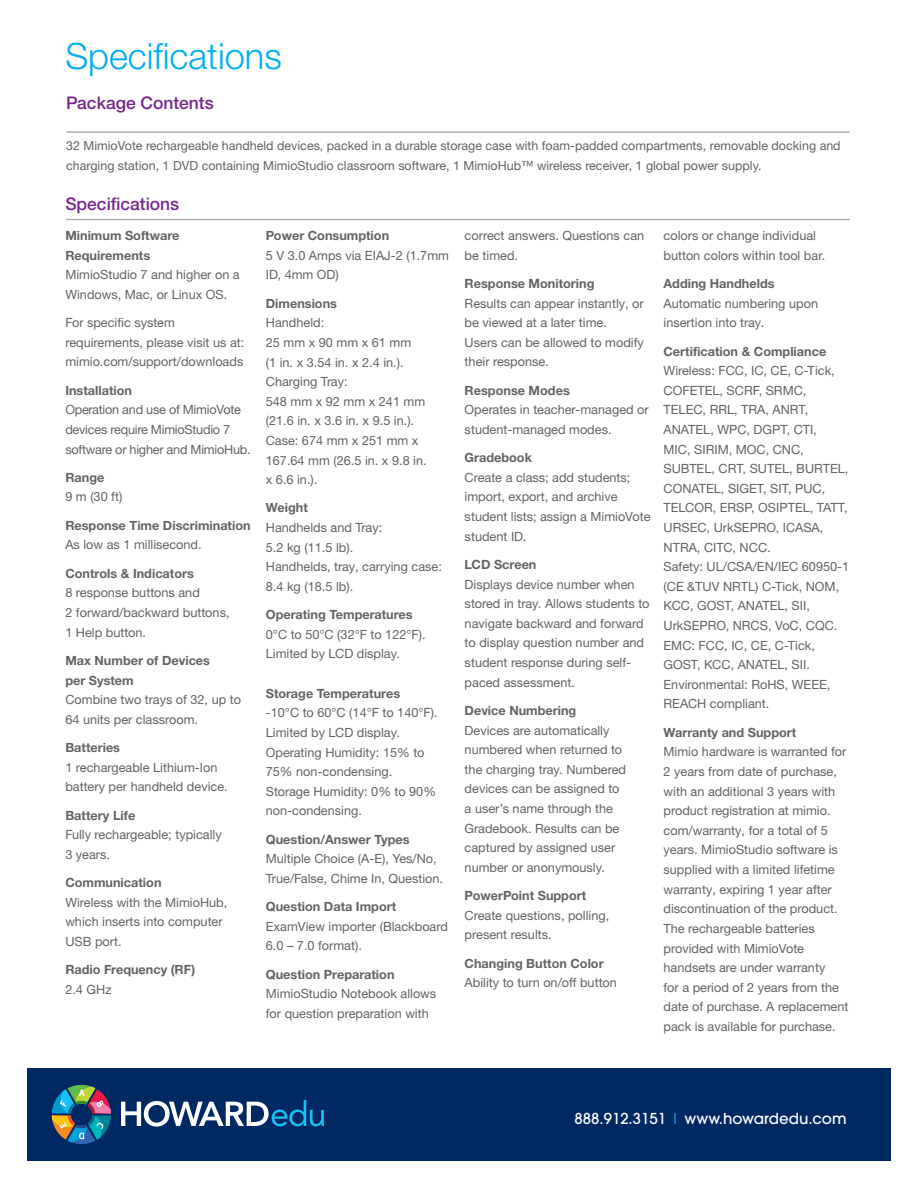
<style>
.page{position:relative;width:918px;height:1188px;background:#fff}
.page>*{position:absolute;margin:0;border:0;box-sizing:border-box;transform-origin:0 0}
.t1{font:300 36.3px "Helvetica Neue LTW1 G";color:#00aeef}
.t2{font:500 17.4px "Helvetica Neue LTW1 G";color:#77278d}
.t3{font:500 15px "Avant Garde";color:#fff}
.t4{font:12.75px/19.6px "Helvetica Neue LTW1 G";color:#636366}
.t5{font:700 12.75px/19.6px "Helvetica Neue LTW1 G";color:#636366}
.t6{font:12.75px/19.6px "Helvetica Neue LTW1 G";letter-spacing:-.02em;color:#636366}
.t7{font:12.45px/20.4px "Helvetica Neue LTW1 G";color:#636366}
.s1{font-weight:400;color:#15c0f2}
</style>
<div class="page">
<hr style="left:66px;top:131px;width:784px;height:2px;background:#abaead">
<hr style="left:66px;top:219px;width:784px;height:1px;background:#abaead">
<div style="left:27px;top:1068px;width:864px;height:93px;background:#002964"></div>
<svg style="left:121px;top:1100px;width:203px;height:27px"></svg>
<svg style="left:52px;top:1085px;width:59px;height:59px"></svg>
<h1 class="t1" style="left:65px;top:34px;width:218px">Specifications</h1>
<h2 class="t2" style="left:66px;top:92px;width:149px">Package Contents</h2>
<p class="t7" style="left:66px;top:135px;width:776px">32 MimioVote rechargeable handheld devices, packed in a durable storage case with foam-padded compartments, removable docking and charging station, 1 DVD containing MimioStudio classroom software, 1 MimioHub™ wireless receiver, 1 global power supply.</p>
<h2 class="t2" style="left:65px;top:193px;width:115px">Specifications</h2>
<p class="t5" style="left:65px;top:226px;width:116px">Minimum Software<br>Requirements</p>
<p class="t4" style="left:65px;top:265px;width:176px">MimioStudio 7 and higher on a<br>Windows, Mac, or Linux OS.</p>
<p class="t4" style="left:65px;top:313px;width:181px">For specific system requirements, please visit us at: mimio.com/support/downloads</p>
<p class="t5" style="left:65px;top:380px;width:68px">Installation</p>
<p class="t6" style="left:65px;top:400px;width:187px">Operation and use of MimioVote devices require MimioStudio 7 software or higher and MimioHub.</p>
<p class="t5" style="left:65px;top:467px;width:41px">Range</p>
<p class="t4" style="left:65px;top:487px;width:58px">9 m (30 ft)</p>
<p class="t5" style="left:65px;top:515px;width:187px">Response Time Discrimination</p>
<p class="t4" style="left:65px;top:535px;width:138px">As low as 1 millisecond.</p>
<p class="t5" style="left:65px;top:563px;width:130px">Controls &amp; Indicators</p>
<p class="t4" style="left:65px;top:583px;width:166px">8 response buttons and<br>2 forward/backward buttons,<br>1 Help button.</p>
<p class="t5" style="left:65px;top:650px;width:146px">Max Number of Devices per System</p>
<p class="t4" style="left:65px;top:690px;width:177px">Combine two trays of 32, up to<br>64 units per classroom.</p>
<p class="t5" style="left:65px;top:738px;width:56px">Batteries</p>
<p class="t4" style="left:65px;top:757px;width:164px">1 rechargeable Lithium-Ion battery per handheld device.</p>
<p class="t5" style="left:65px;top:805px;width:72px">Battery Life</p>
<p class="t4" style="left:65px;top:825px;width:158px">Fully rechargeable; typically<br>3 years.</p>
<p class="t5" style="left:65px;top:873px;width:98px">Communication</p>
<p class="t4" style="left:65px;top:892px;width:163px">Wireless with the MimioHub, which inserts into computer<br>USB port.</p>
<p class="t5" style="left:65px;top:960px;width:131px">Radio Frequency (RF)</p>
<p class="t4" style="left:65px;top:979px;width:48px">2.4 GHz</p>
<p class="t5" style="left:266px;top:226px;width:125px">Power Consumption</p>
<p class="t4" style="left:266px;top:245px;width:185px">5 V 3.0 Amps via EIAJ-2 (1.7mm<br>ID, 4mm OD)</p>
<p class="t5" style="left:266px;top:293px;width:73px">Dimensions</p>
<p class="t4" style="left:266px;top:313px;width:162px">Handheld:<br>25 mm x 90 mm x 61 mm<br>(1 in. x 3.54 in. x 2.4 in.).<br>Charging Tray:<br>548 mm x 92 mm x 241 mm (21.6 in. x 3.6 in. x 9.5 in.).<br>Case: 674 mm x 251 mm x<br>167.64 mm (26.5 in. x 9.8 in. x 6.6 in.).</p>
<p class="t5" style="left:266px;top:498px;width:43px">Weight</p>
<p class="t4" style="left:266px;top:518px;width:178px">Handhelds and Tray:<br>5.2 kg (11.5 lb).<br>Handhelds, tray, carrying case:<br>8.4 kg (18.5 lb).</p>
<p class="t5" style="left:266px;top:605px;width:148px">Operating Temperatures</p>
<p class="t4" style="left:266px;top:624px;width:161px">0°C to 50°C (32°F to 122°F).<br>Limited by LCD display.</p>
<p class="t5" style="left:266px;top:683px;width:136px">Storage Temperatures</p>
<p class="t4" style="left:266px;top:703px;width:173px">-10°C to 60°C (14°F to 140°F).<br>Limited by LCD display.<br>Operating Humidity: 15% to<br>75% non-condensing.<br>Storage Humidity: 0% to 90% non-condensing.</p>
<p class="t5" style="left:266px;top:829px;width:145px">Question/Answer Types</p>
<p class="t4" style="left:266px;top:849px;width:179px">Multiple Choice (A-E), Yes/No,<br>True/False, Chime In, Question.</p>
<p class="t5" style="left:266px;top:897px;width:132px">Question Data Import</p>
<p class="t4" style="left:266px;top:916px;width:184px">ExamView importer (Blackboard<br>6.0 – 7.0 format).</p>
<p class="t5" style="left:266px;top:964px;width:130px">Question Preparation</p>
<p class="t4" style="left:266px;top:984px;width:172px">MimioStudio Notebook allows for question preparation with</p>
<p class="t4" style="left:465px;top:226px;width:181px">correct answers. Questions can be timed.</p>
<p class="t5" style="left:465px;top:274px;width:131px">Response Monitoring</p>
<p class="t4" style="left:465px;top:293px;width:181px">Results can appear instantly, or be viewed at a later time.<br>Users can be allowed to modify their response.</p>
<p class="t5" style="left:465px;top:380px;width:107px">Response Modes</p>
<p class="t4" style="left:465px;top:400px;width:186px">Operates in teacher-managed or student-managed modes.</p>
<p class="t5" style="left:465px;top:448px;width:69px">Gradebook</p>
<p class="t4" style="left:465px;top:467px;width:187px">Create a class; add students; import, export, and archive student lists; assign a MimioVote student ID.</p>
<p class="t5" style="left:465px;top:555px;width:73px">LCD Screen</p>
<p class="t4" style="left:465px;top:574px;width:186px">Displays device number when stored in tray. Allows students to navigate backward and forward to display question number and student response during self&shy;paced assessment.</p>
<p class="t5" style="left:465px;top:701px;width:113px">Device Numbering</p>
<p class="t4" style="left:465px;top:720px;width:163px">Devices are automatically numbered when returned to the charging tray. Numbered devices can be assigned to a user’s name through the<br>Gradebook. Results can be captured by assigned user number or anonymously.</p>
<p class="t5" style="left:465px;top:886px;width:123px">PowerPoint Support</p>
<p class="t4" style="left:465px;top:905px;width:146px">Create questions, polling, present results.</p>
<p class="t5" style="left:465px;top:953px;width:141px">Changing Button Color</p>
<p class="t4" style="left:465px;top:973px;width:154px">Ability to turn on/off button</p>
<p class="t4" style="left:664px;top:226px;width:163px">colors or change individual button colors within tool bar.</p>
<p class="t5" style="left:664px;top:274px;width:113px">Adding Handhelds</p>
<p class="t4" style="left:664px;top:293px;width:156px">Automatic numbering upon insertion into tray.</p>
<p class="t5" style="left:664px;top:341px;width:164px">Certification &amp; Compliance</p>
<p class="t4" style="left:664px;top:361px;width:187px">Wireless: FCC, IC, CE, C-Tick,<br>COFETEL, SCRF, SRMC,<br>TELEC, RRL, TRA, ANRT,<br>ANATEL, WPC, DGPT, CTI,<br>MIC, SIRIM, MOC, CNC,<br>SUBTEL, CRT, SUTEL, BURTEL,<br>CONATEL, SIGET, SIT, PUC,<br>TELCOR, ERSP, OSIPTEL, TATT,<br>URSEC, UrkSEPRO, ICASA,<br>NTRA, CITC, NCC.<br>Safety: UL/CSA/EN/IEC 60950-1 (CE &amp;TUV NRTL) C-Tick, NOM,<br>KCC, GOST, ANATEL, SII,<br>UrkSEPRO, NRCS, VoC, CQC.<br>EMC: FCC, IC, CE, C-Tick,<br>GOST, KCC, ANATEL, SII.<br>Environmental: RoHS, WEEE,<br>REACH compliant.</p>
<p class="t5" style="left:664px;top:722px;width:134px">Warranty and Support</p>
<p class="t4" style="left:664px;top:742px;width:186px">Mimio hardware is warranted for<br>2 years from date of purchase, with an additional 3 years with product registration at mimio. com/warranty, for a total of 5 years. MimioStudio software is supplied with a limited lifetime warranty, expiring 1 year after discontinuation of the product.<br>The rechargeable batteries provided with MimioVote handsets are under warranty<br>for a period of 2 years from the date of purchase. A replacement pack is available for purchase.</p>
<p class="t3" style="left:575px;top:1109px;width:274px">888.912.3151 <span class="s1">|</span> www.howardedu.com</p>
</div>
